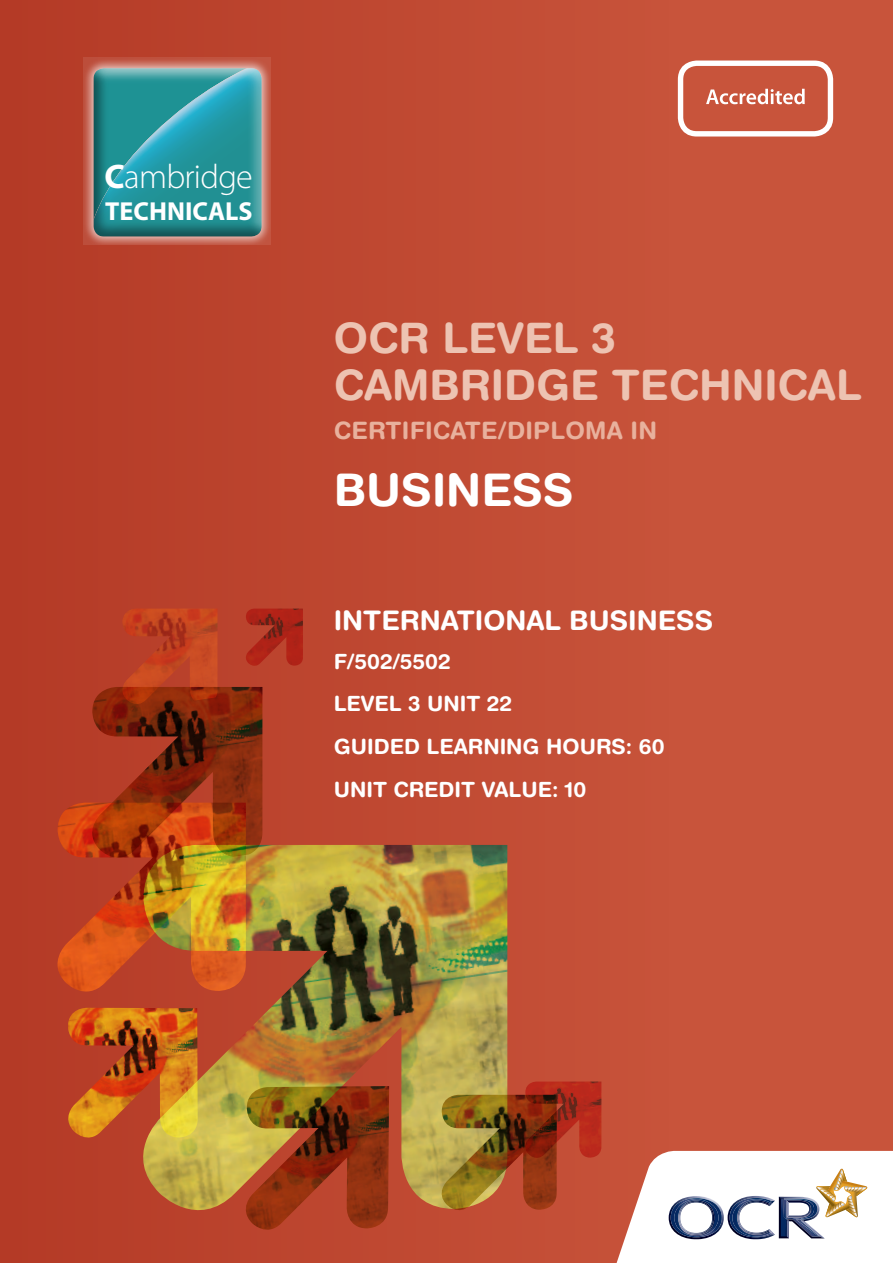
<style>
.page{position:relative;width:893px;height:1263px;background:#c8543b}
.page>*{position:absolute;margin:0;border:0;box-sizing:border-box;transform-origin:0 0}
.t1{font:700 45px "Helvetica Rounded LT";color:#fff}
.t2{font:700 42px/46.5px "Helvetica Rounded LT";color:#edc3b2}
.t3{font:300 34.2px "Myriad Pro";letter-spacing:-.02em;color:#fff}
.t4{font:700 27px "Helvetica Rounded LT";color:#fff}
.t5{font:700 26.1px "Myriad Pro";color:#fff}
.t6{font:700 24px "Helvetica Rounded LT";letter-spacing:.01em;color:#e8b19d}
.t7{font:700 21px "Helvetica Rounded LT";color:#fff}
.s1{font-weight:700}
</style>
<div class="page">
<div style="left:0;top:0;width:668px;height:1263px;background:linear-gradient(to right,#b43a26,#c7533a)"></div>
<img style="left:122px;top:845px;width:385px;height:386px">
<img style="left:238px;top:1086px;width:151px;height:152px">
<img style="left:61px;top:1008px;width:137px;height:137px">
<img style="left:47px;top:803px;width:199px;height:199px">
<img style="left:435px;top:1095px;width:122px;height:122px">
<img style="left:82px;top:687px;width:180px;height:180px">
<img style="left:521px;top:1081px;width:80px;height:81px">
<img style="left:117px;top:609px;width:100px;height:100px">
<img style="left:243px;top:609px;width:60px;height:60px">
<div style="left:678px;top:61px;width:155px;height:76px;border:5px solid #fff;border-radius:16px"></div>
<svg style="left:706px;top:89px;width:99px;height:15px"></svg>
<svg style="left:612px;top:1151px;width:281px;height:112px"></svg>
<svg style="left:83px;top:57px;width:187px;height:188px"></svg>
<svg style="left:94px;top:68px;width:168px;height:169px;fill:#219294"></svg>
<p class="t3" style="left:105px;top:156px;width:150px"><span class="s1">C</span>ambridge</p>
<p class="t5" style="left:105px;top:194px;width:149px">TECHNICALS</p>
<p class="t2" style="left:334px;top:314px;width:529px">OCR LEVEL 3<br>CAMBRIDGE TECHNICAL</p>
<p class="t6" style="left:334px;top:415px;width:325px">CERTIFICATE/DIPLOMA IN</p>
<p class="t1" style="left:334px;top:463px;width:242px">BUSINESS</p>
<p class="t4" style="left:334px;top:604px;width:381px">INTERNATIONAL BUSINESS</p>
<p class="t7" style="left:334px;top:648px;width:118px">F/502/5502</p>
<p class="t7" style="left:334px;top:691px;width:180px">LEVEL 3 UNIT 22</p>
<p class="t7" style="left:334px;top:734px;width:332px">GUIDED LEARNING HOURS: 60</p>
<p class="t7" style="left:334px;top:776px;width:254px">UNIT CREDIT VALUE: 10</p>
</div>
